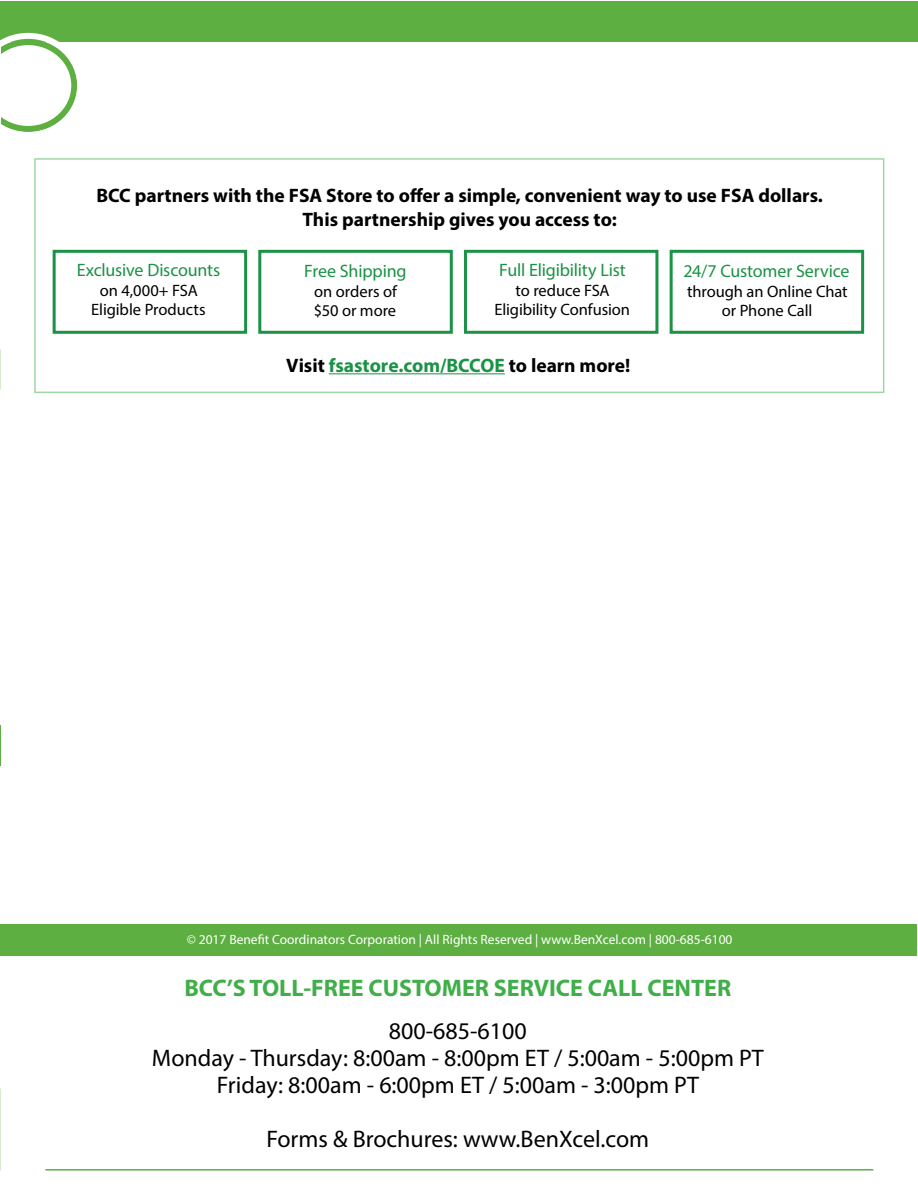
<style>
.page{position:relative;width:918px;height:1188px;background:#fff}
.page>*{position:absolute;margin:0;border:0;box-sizing:border-box;transform-origin:0 0}
.Text{font:24px/27px "Myriad Pro";color:#000;text-align:center}
.Text-2{font:700 24px "Myriad Pro";color:#40ae49}
.account_types{font:700 19.5px/23.4px "Myriad Pro";color:#000;text-align:center}
.t1{font:700 19.5px "Myriad Pro";color:#1b9245}
.t2{font:18px "Myriad Pro";letter-spacing:-.01em;color:#1b9245}
.t3{font:16.5px/19.5px "Myriad Pro";letter-spacing:-.005em;color:#000;text-align:center}
.Text-3{font:13.5px "Myriad Pro";color:#fff}
.s1{color:#000}
</style>
<div class="page">
<div style="left:1px;top:924px;width:916px;height:32px;background:#5daf41"></div>
<hr style="left:45px;top:1169px;width:828px;height:2px;background:#5daf41">
<div style="left:0;top:2px;width:918px;height:40px;background:#5daf41"></div>
<hr style="left:0;top:725px;width:1px;height:41px;background:#5daf41">
<svg style="left:0;top:33px;width:77px;height:99px"></svg>
<div style="left:53px;top:250px;width:194px;height:84px;border:3px solid #1b9245"></div>
<div style="left:258px;top:250px;width:195px;height:84px;border:3px solid #1b9245"></div>
<div style="left:464px;top:250px;width:194px;height:84px;border:3px solid #1b9245"></div>
<div style="left:670px;top:250px;width:194px;height:84px;border:3px solid #1b9245"></div>
<hr style="left:329px;top:373px;width:176px;height:1px;background:#1b9245">
<p class="account_types" style="left:96px;top:183px;width:728px">BCC partners with the FSA Store to offer a simple, convenient way to use FSA dollars.<br>This partnership gives you access to:</p>
<p class="t2" style="left:77px;top:259px;width:145px">Exclusive Discounts</p>
<p class="t3" style="left:91px;top:280px;width:116px">on 4,000+ FSA<br>Eligible Products</p>
<p class="t2" style="left:499px;top:259px;width:128px">Full Eligibility List</p>
<p class="t3" style="left:494px;top:280px;width:137px">to reduce FSA<br>Eligibility Confusion</p>
<p class="t2" style="left:304px;top:260px;width:104px">Free Shipping</p>
<p class="t3" style="left:314px;top:281px;width:85px;text-align:left">on orders of $50 or more</p>
<p class="t2" style="left:684px;top:260px;width:167px">24/7 Customer Service</p>
<p class="t3" style="left:687px;top:281px;width:162px">through an Online Chat or Phone Call</p>
<p class="t1" style="left:286px;top:353px;width:346px"><span class="s1">Visit</span> fsastore.com/BCCOE <span class="s1">to learn more!</span></p>
<p class="Text-3" style="left:187px;top:932px;width:547px">© 2017 Benefit Coordinators Corporation | All Rights Reserved | www.BenXcel.com | 800-685-6100</p>
<p class="Text-2" style="left:184px;top:972px;width:548px">BCC’S TOLL-FREE CUSTOMER SERVICE CALL CENTER</p>
<p class="Text" style="left:152px;top:1017px;width:613px">800-685-6100<br>Monday - Thursday: 8:00am - 8:00pm ET / 5:00am - 5:00pm PT<br>Friday: 8:00am - 6:00pm ET / 5:00am - 3:00pm PT</p>
<p class="Text" style="left:266px;top:1125px;width:384px">Forms &amp; Brochures: www.BenXcel.com</p>
</div>
